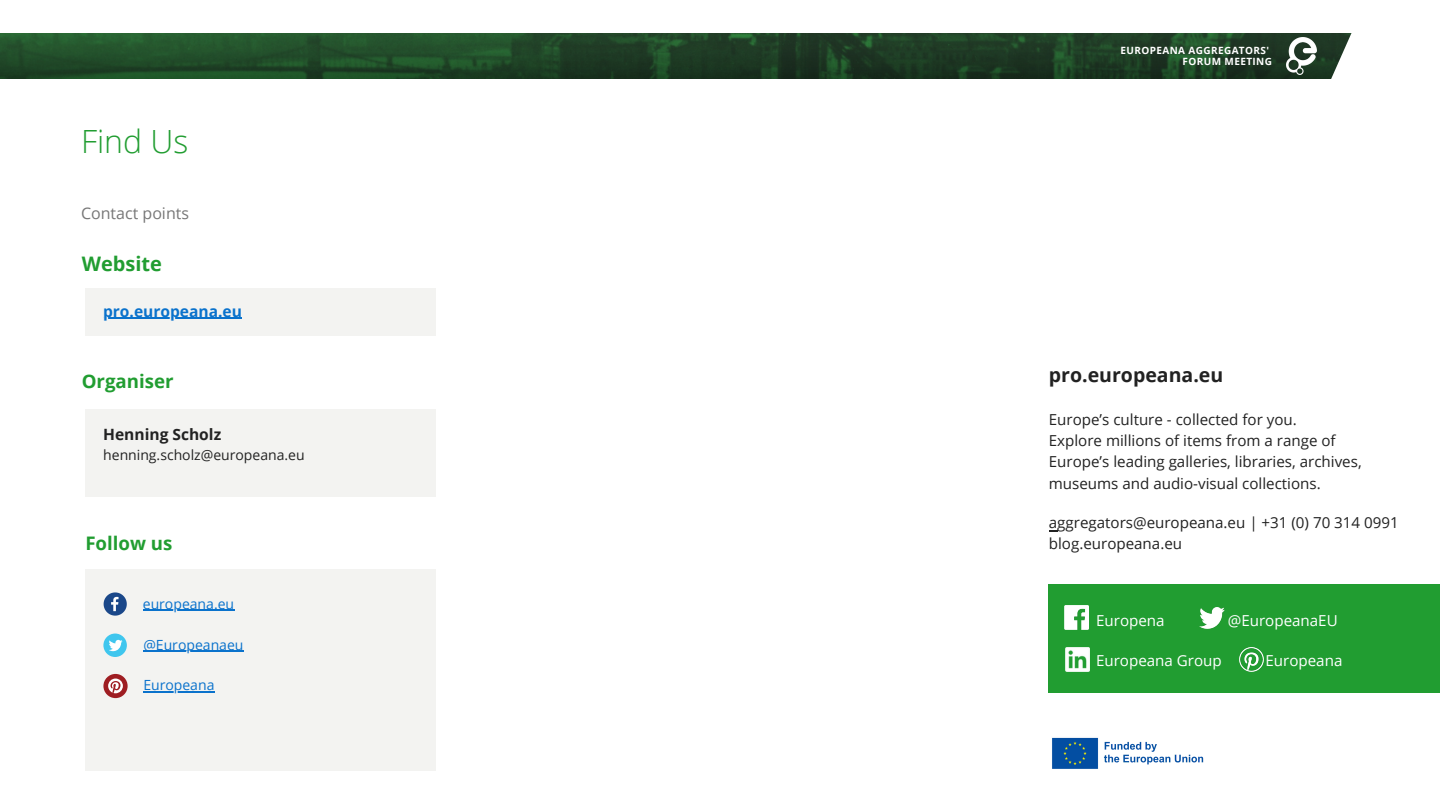
<style>
.page{position:relative;width:1440px;height:810px;background:#fff}
.page>*{position:absolute;margin:0;border:0;box-sizing:border-box;transform-origin:0 0}
.t1{font:300 32px "Open Sans";color:#219d31}
.t2{font:700 20px "Open Sans";color:#219d31}
.t3{font:700 19.5px "Open Sans";color:#222}
.t4{font:700 18.7px "Open Sans";color:#219d31}
.t5{font:16px "Open Sans";color:#777}
.t6{font:700 15.6px "Open Sans";color:#0a72cc}
.t7{font:700 15.6px "Open Sans";color:#222}
.t8{font:15.1px "Open Sans";color:#222}
.t9{font:15.1px "Open Sans";color:#fff}
.t10{font:14px "Open Sans";color:#0a72cc}
.t11{font:14px "Open Sans";color:#222}
.t12{font:700 10px "Open Sans";letter-spacing:.04em;color:#fff}
</style>
<div class="page">
<div style="left:1049px;top:585px;width:391px;height:108px;background:#219d31"></div>
<img style="left:1065px;top:647px;width:24px;height:24px">
<img style="left:1200px;top:608px;width:24px;height:20px">
<img style="left:1239px;top:647px;width:24px;height:24px">
<img style="left:1064px;top:606px;width:24px;height:24px">
<div style="left:85px;top:288px;width:351px;height:48px;background:#f1f1ee"></div>
<div style="left:85px;top:410px;width:351px;height:87px;background:#f1f1ee"></div>
<div style="left:85px;top:569px;width:351px;height:202px;background:#f1f1ee"></div>
<svg style="left:104px;top:592px;width:23px;height:24px"></svg>
<div style="left:103px;top:634px;width:24px;height:23px;background:#3fc6ee;border-radius:50%"></div>
<svg style="left:109px;top:640px;width:14px;height:11px"></svg>
<svg style="left:103px;top:674px;width:25px;height:24px"></svg>
<svg style="left:108px;top:679px;width:15px;height:14px"></svg>
<img style="left:1052px;top:737px;width:152px;height:32px">
<hr style="left:103px;top:318px;width:139px;height:1px;background:#0a72cc">
<hr style="left:143px;top:610px;width:91px;height:1px;background:#0a72cc">
<hr style="left:143px;top:651px;width:100px;height:1px;background:#0a72cc">
<hr style="left:143px;top:691px;width:71px;height:1px;background:#0a72cc">
<img style="left:0;top:34px;width:1317px;height:45px">
<img style="left:1287px;top:38px;width:30px;height:36px">
<svg style="left:1317px;top:33px;width:35px;height:46px"></svg>
<p class="t1" style="left:81px;top:119px;width:109px">Find Us</p>
<p class="t5" style="left:81px;top:202px;width:110px">Contact points</p>
<p class="t2" style="left:82px;top:249px;width:82px">Website</p>
<p class="t6" style="left:103px;top:300px;width:140px">pro.europeana.eu</p>
<p class="t4" style="left:82px;top:368px;width:93px">Organiser</p>
<p class="t7" style="left:103px;top:423px;width:120px">Henning Scholz</p>
<p class="t11" style="left:103px;top:446px;width:203px">henning.scholz@europeana.eu</p>
<p class="t4" style="left:85px;top:530px;width:89px">Follow us</p>
<p class="t10" style="left:143px;top:594px;width:93px">europeana.eu</p>
<p class="t10" style="left:143px;top:635px;width:102px">@Europeanaeu</p>
<p class="t10" style="left:143px;top:675px;width:73px">Europeana</p>
<p class="t12" style="left:1121px;top:43px;width:150px">EUROPEANA AGGREGATORS'</p>
<p class="t12" style="left:1183px;top:54px;width:91px">FORUM MEETING</p>
<p class="t3" style="left:1049px;top:361px;width:176px">pro.europeana.eu</p>
<p class="t8" style="left:1049px;top:409px;width:250px">Europe’s culture - collected for you.</p>
<p class="t8" style="left:1049px;top:430px;width:288px">Explore millions of items from a range of</p>
<p class="t8" style="left:1049px;top:451px;width:314px">Europe’s leading galleries, libraries, archives,</p>
<p class="t8" style="left:1049px;top:473px;width:273px">museums and audio-visual collections.</p>
<p class="t8" style="left:1049px;top:512px;width:351px">aggregators@europeana.eu | +31 (0) 70 314 0991</p>
<p class="t8" style="left:1049px;top:533px;width:135px">blog.europeana.eu</p>
<p class="t9" style="left:1096px;top:610px;width:70px">Europena</p>
<p class="t9" style="left:1228px;top:610px;width:111px">@EuropeanaEU</p>
<p class="t9" style="left:1096px;top:650px;width:127px">Europeana Group</p>
<p class="t9" style="left:1266px;top:650px;width:78px">Europeana</p>
</div>
